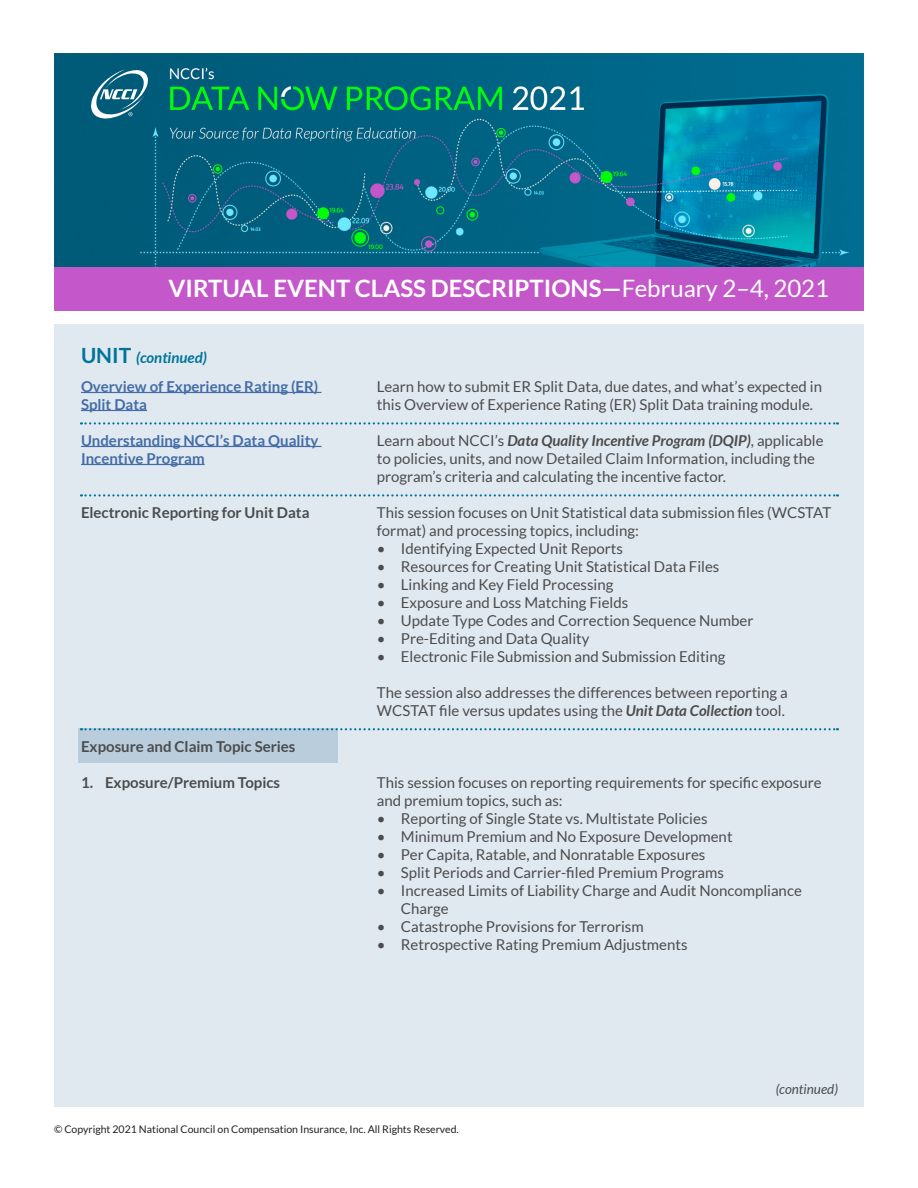
<style>
.page{position:relative;width:918px;height:1188px;background:#fff}
.page>*{position:absolute;margin:0;border:0;box-sizing:border-box;transform-origin:0 0}
.t1{font:700 24px "Lato";color:#fff}
.t2{font:15px/18px "Lato";color:#4b4c4d}
.t3{font:700 15px/18px "Lato";color:#436da8}
.t4{font:700 15px "Lato";color:#4b4c4d}
.t5{font:italic 700 15px "Lato";color:#007599}
.t6{font:italic 13.5px "Lato";color:#4b4c4d}
.BckPg{font:10.5px "Lato";color:#231f20}
.s1{font-weight:400}
.s2{font-style:normal;font-size:21px}
.s3{font-weight:700;font-style:italic}
</style>
<div class="page">
<div style="left:54px;top:324px;width:810px;height:783px;background:#e1e9f0"></div>
<img style="left:54px;top:54px;width:810px;height:213px">
<svg style="left:91px;top:69px;width:57px;height:50px"></svg>
<div style="left:54px;top:267px;width:810px;height:43px;background:#c457c9"></div>
<svg style="left:81px;top:422px;width:757px;height:3px"></svg>
<svg style="left:81px;top:494px;width:757px;height:3px"></svg>
<div style="left:78px;top:728px;width:259px;height:35px;background:#b9cddc"></div>
<hr style="left:81px;top:392px;width:240px;height:1px;background:#436da8">
<hr style="left:81px;top:410px;width:66px;height:1px;background:#436da8">
<hr style="left:81px;top:446px;width:240px;height:1px;background:#436da8">
<hr style="left:81px;top:464px;width:124px;height:1px;background:#436da8">
<svg style="left:81px;top:728px;width:757px;height:2px"></svg>
<p class="t1" style="left:169px;top:275px;width:662px">VIRTUAL EVENT CLASS DESCRIPTIONS—<span class="s1">February 2–4, 2021</span></p>
<p class="t5" style="left:81px;top:349px;width:127px"><span class="s2">UNIT</span> (continued)</p>
<p class="t3" style="left:81px;top:377px;width:239px">Overview of Experience Rating (ER)<br>Split Data</p>
<p class="t3" style="left:81px;top:431px;width:239px">Understanding NCCI’s Data Quality<br>Incentive Program</p>
<p class="t4" style="left:81px;top:504px;width:230px">Electronic Reporting for Unit Data</p>
<p class="t4" style="left:81px;top:738px;width:216px">Exposure and Claim Topic Series</p>
<p class="t4" style="left:81px;top:774px;width:201px">1. Exposure/Premium Topics</p>
<p class="t2" style="left:377px;top:377px;width:447px">Learn how to submit ER Split Data, due dates, and what’s expected in this Overview of Experience Rating (ER) Split Data training module.</p>
<p class="t2" style="left:377px;top:431px;width:448px">Learn about NCCI’s <span class="s3">Data Quality Incentive Program (DQIP)</span>, applicable to policies, units, and now Detailed Claim Information, including the program’s criteria and calculating the incentive factor.</p>
<p class="t2" style="left:377px;top:503px;width:456px">This session focuses on Unit Statistical data submission files (WCSTAT format) and processing topics, including:</p>
<p class="t2" style="left:377px;top:539px;width:248px">• Identifying Expected Unit Reports</p>
<p class="t2" style="left:377px;top:557px;width:344px">• Resources for Creating Unit Statistical Data Files</p>
<p class="t2" style="left:377px;top:575px;width:238px">• Linking and Key Field Processing</p>
<p class="t2" style="left:377px;top:593px;width:253px">• Exposure and Loss Matching Fields</p>
<p class="t2" style="left:377px;top:611px;width:378px">• Update Type Codes and Correction Sequence Number</p>
<p class="t2" style="left:377px;top:629px;width:214px">• Pre-Editing and Data Quality</p>
<p class="t2" style="left:377px;top:647px;width:350px">• Electronic File Submission and Submission Editing</p>
<p class="t2" style="left:377px;top:683px;width:412px">The session also addresses the differences between reporting a<br>WCSTAT file versus updates using the <span class="s3">Unit Data Collection</span> tool.</p>
<p class="t2" style="left:377px;top:773px;width:446px">This session focuses on reporting requirements for specific exposure and premium topics, such as:</p>
<p class="t2" style="left:377px;top:809px;width:332px">• Reporting of Single State vs. Multistate Policies</p>
<p class="t2" style="left:377px;top:827px;width:357px">• Minimum Premium and No Exposure Development</p>
<p class="t2" style="left:377px;top:845px;width:330px">• Per Capita, Ratable, and Nonratable Exposures</p>
<p class="t2" style="left:377px;top:863px;width:349px">• Split Periods and Carrier-filed Premium Programs</p>
<p class="t2" style="left:401px;top:881px;width:402px;text-indent:-24px">• Increased Limits of Liability Charge and Audit Noncompliance<br>Charge</p>
<p class="t2" style="left:377px;top:917px;width:268px">• Catastrophe Provisions for Terrorism</p>
<p class="t2" style="left:377px;top:935px;width:312px">• Retrospective Rating Premium Adjustments</p>
<p class="t6" style="left:776px;top:1081px;width:64px">(continued)</p>
<p class="BckPg" style="left:54px;top:1124px;width:406px">© Copyright 2021 National Council on Compensation Insurance, Inc. All Rights Reserved.</p>
</div>
